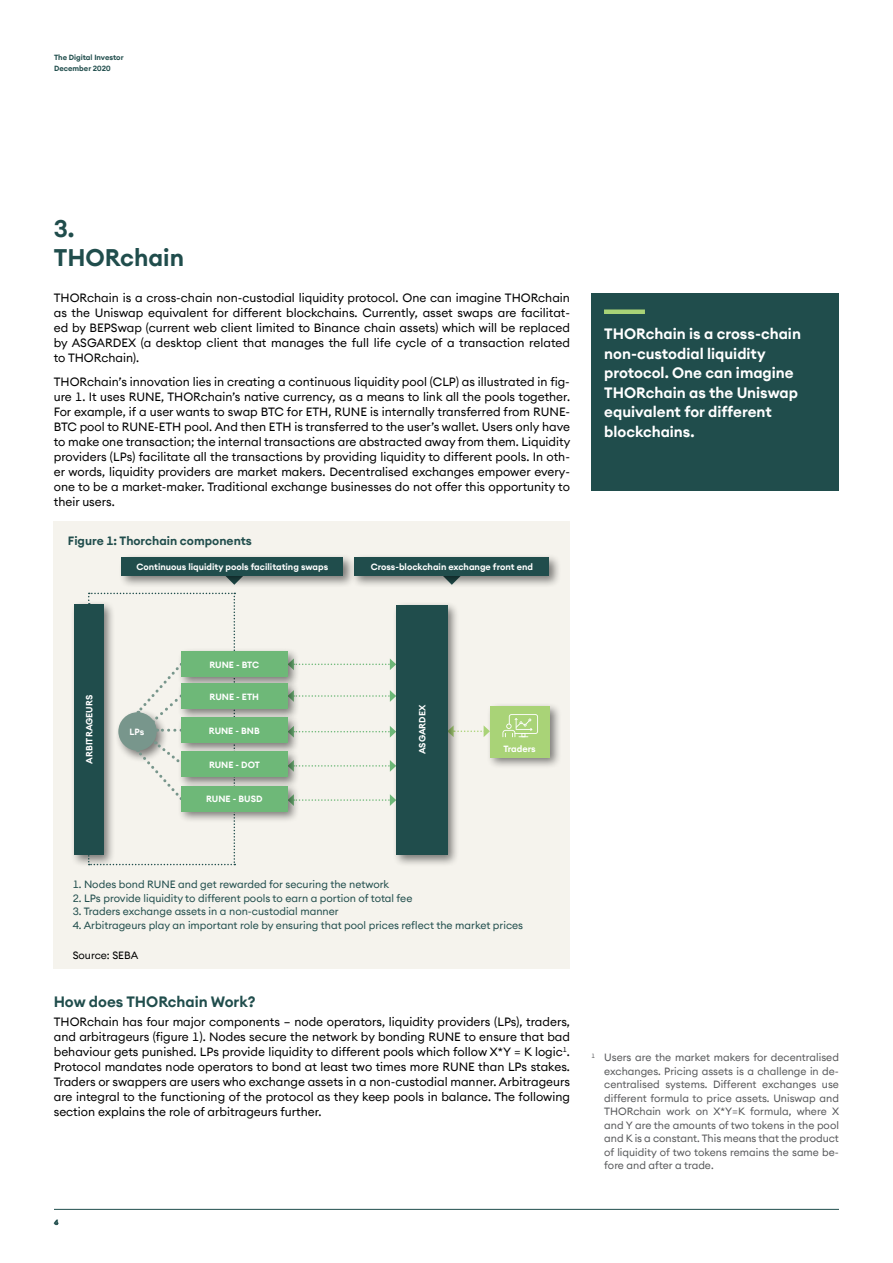
<style>
.page{position:relative;width:893px;height:1263px;background:#fff}
.page>*{position:absolute;margin:0;border:0;box-sizing:border-box;transform-origin:0 0}
.t1{font:600 24px/28.8px "Seba Euclid";color:#204d4c}
.t2{font:600 15px/19.5px "Seba Euclid";color:#fff}
.t3{font:600 15px "Seba Euclid";color:#204d4c}
.t4{font:12px/15px "Seba Euclid";color:#000;text-align:justify}
.t5{font:600 12px "Seba Euclid";color:#204d4c}
.t6{font:10.5px/13.5px "Seba Euclid";color:#58595b;text-align:justify}
.t7{font:10.5px "Seba Euclid";color:#204d4c}
.t8{font:10.5px "Seba Euclid";color:#000}
.t9{font:600 9px "Seba Euclid";color:#fff}
.t10{font:600 7.5px/10.5px "Seba Euclid";color:#204d4c}
</style>
<div class="page">
<hr style="left:54px;top:1209px;width:785px;height:1px;background:#204d4c">
<div style="left:591px;top:293px;width:248px;height:198px;background:#204d4c"></div>
<div style="left:604px;top:309px;width:41px;height:5px;background:#a9d377"></div>
<div style="left:54px;top:521px;width:516px;height:448px;background:#f5f3ed"></div>
<div style="left:486px;top:702px;width:76px;height:68px;background:#000;opacity:.5"></div>
<div style="left:490px;top:706px;width:59px;height:51px;background:#a9d377"></div>
<div style="left:70px;top:600px;width:46px;height:267px;background:#000;opacity:.5"></div>
<div style="left:74px;top:604px;width:29px;height:251px;background:#204d4c"></div>
<div style="left:118px;top:554px;width:237px;height:34px;background:#000;opacity:.5"></div>
<div style="left:122px;top:557px;width:221px;height:19px;background:#204d4c"></div>
<svg style="left:502px;top:714px;width:36px;height:23px"></svg>
<svg style="left:300px;top:658px;width:92px;height:12px"></svg>
<svg style="left:300px;top:690px;width:92px;height:12px"></svg>
<svg style="left:300px;top:726px;width:92px;height:11px"></svg>
<svg style="left:300px;top:760px;width:92px;height:12px"></svg>
<svg style="left:300px;top:794px;width:92px;height:12px"></svg>
<svg style="left:460px;top:725px;width:30px;height:12px"></svg>
<div style="left:392px;top:601px;width:68px;height:266px;background:#000;opacity:.5"></div>
<div style="left:396px;top:605px;width:51px;height:250px;background:#204d4c"></div>
<div style="left:350px;top:554px;width:212px;height:34px;background:#000;opacity:.5"></div>
<div style="left:354px;top:557px;width:195px;height:19px;background:#204d4c"></div>
<svg style="left:88px;top:593px;width:147px;height:272px"></svg>
<div style="left:177px;top:648px;width:123px;height:41px;background:#000;opacity:.5"></div>
<div style="left:181px;top:652px;width:107px;height:25px;background:#6eb878"></div>
<div style="left:177px;top:679px;width:123px;height:42px;background:#000;opacity:.5"></div>
<div style="left:181px;top:683px;width:107px;height:26px;background:#6eb878"></div>
<div style="left:177px;top:714px;width:123px;height:41px;background:#000;opacity:.5"></div>
<div style="left:181px;top:717px;width:107px;height:26px;background:#6eb878"></div>
<div style="left:177px;top:748px;width:123px;height:41px;background:#000;opacity:.5"></div>
<div style="left:181px;top:752px;width:107px;height:25px;background:#6eb878"></div>
<div style="left:177px;top:782px;width:123px;height:42px;background:#000;opacity:.5"></div>
<div style="left:181px;top:786px;width:107px;height:25px;background:#6eb878"></div>
<p class="t10" style="left:54px;top:52px;width:71px">The Digital Investor<br>December 2020</p>
<h1 class="t1" style="left:54px;top:215px;width:132px">3.<br>THORchain</h1>
<p class="t4" style="left:54px;top:291px;width:518px">THORchain is a cross-chain non-custodial liquidity protocol. One can imagine THORchain as the Uniswap equivalent for different blockchains. Currently, asset swaps are facilitat&shy;ed by BEPSwap (current web client limited to Binance chain assets) which will be replaced by ASGARDEX (a desktop client that manages the full life cycle of a transaction related to THORchain).</p>
<p class="t4" style="left:54px;top:374px;width:518px">THORchain’s innovation lies in creating a continuous liquidity pool (CLP) as illustrated in fig&shy;ure 1. It uses RUNE, THORchain’s native currency, as a means to link all the pools together.<br>For example, if a user wants to swap BTC for ETH, RUNE is internally transferred from RUNE-BTC pool to RUNE-ETH pool. And then ETH is transferred to the user’s wallet. Users only have to make one transaction; the internal transactions are abstracted away from them. Liquidity providers (LPs) facilitate all the transactions by providing liquidity to different pools. In oth&shy;er words, liquidity providers are market makers. Decentralised exchanges empower every&shy;one to be a market-maker. Traditional exchange businesses do not offer this opportunity to their users.</p>
<p class="t5" style="left:68px;top:533px;width:185px">Figure 1: Thorchain components</p>
<p class="t9" style="left:137px;top:561px;width:193px">Continuous liquidity pools facilitating swaps</p>
<p class="t9" style="left:371px;top:561px;width:164px">Cross-blockchain exchange front end</p>
<p class="t2" style="left:604px;top:324px;width:198px">THORchain is a cross-chain non-custodial liquidity protocol. One can imagine<br>THORchain as the Uniswap equivalent for different blockchains.</p>
<p class="t9" style="left:83px;top:764px;width:70px;rotate:-90deg">ARBITRAGEURS</p>
<p class="t9" style="left:129px;top:726px;width:16px">LPs</p>
<p class="t9" style="left:209px;top:659px;width:51px">RUNE - BTC</p>
<p class="t9" style="left:210px;top:691px;width:51px">RUNE - ETH</p>
<p class="t9" style="left:209px;top:725px;width:52px">RUNE - BNB</p>
<p class="t9" style="left:209px;top:759px;width:52px">RUNE - DOT</p>
<p class="t9" style="left:206px;top:793px;width:58px">RUNE - BUSD</p>
<p class="t9" style="left:416px;top:754px;width:51px;rotate:-90deg">ASGARDEX</p>
<p class="t9" style="left:503px;top:742px;width:34px">Traders</p>
<p class="t7" style="left:73px;top:878px;width:318px">1. Nodes bond RUNE and get rewarded for securing the network</p>
<p class="t7" style="left:73px;top:891px;width:341px">2. LPs provide liquidity to different pools to earn a portion of total fee</p>
<p class="t7" style="left:73px;top:905px;width:268px">3. Traders exchange assets in a non-custodial manner</p>
<p class="t7" style="left:73px;top:918px;width:452px">4. Arbitrageurs play an important role by ensuring that pool prices reflect the market prices</p>
<p class="t8" style="left:73px;top:948px;width:67px">Source: SEBA</p>
<p class="t3" style="left:54px;top:992px;width:203px">How does THORchain Work?</p>
<p class="t4" style="left:54px;top:1014px;width:518px">THORchain has four major components – node operators, liquidity providers (LPs), traders, and arbitrageurs (figure 1). Nodes secure the network by bonding RUNE to ensure that bad behaviour gets punished. LPs provide liquidity to different pools which follow X*Y = K logic<sup>1</sup>.<br>Protocol mandates node operators to bond at least two times more RUNE than LPs stakes.<br>Traders or swappers are users who exchange assets in a non-custodial manner. Arbitrageurs are integral to the functioning of the protocol as they keep pools in balance. The following section explains the role of arbitrageurs further.</p>
<p class="t10" style="left:54px;top:1217px;width:6px">46</p>
<p class="t6" style="left:604px;top:1051px;width:236px;text-indent:-13px"><sup>1</sup> Users are the market makers for decentralised exchanges. Pricing assets is a challenge in de&shy;centralised systems. Different exchanges use different formula to price assets. Uniswap and THORchain work on X*Y=K formula, where X and Y are the amounts of two tokens in the pool and K is a constant. This means that the product of liquidity of two tokens remains the same be&shy;fore and after a trade.</p>
</div>
